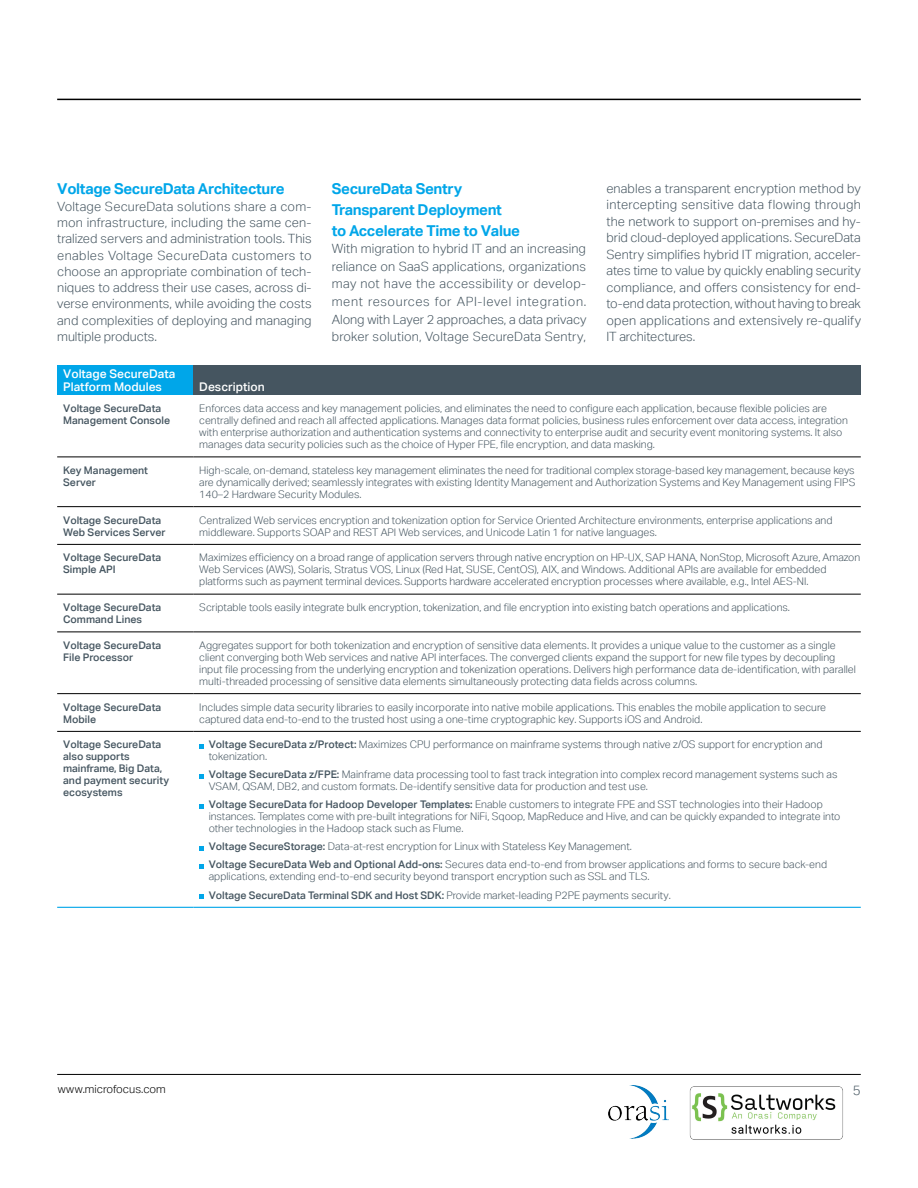
<style>
.page{position:relative;width:918px;height:1188px;background:#fff}
.page>*{position:absolute;margin:0;border:0;box-sizing:border-box;transform-origin:0 0}
.body_8_5_11-grey{font:700 15px/20.7px "Aktiv Grotesk";letter-spacing:-.02em;color:#00a6e9}
.t1{font:300 13.5px "Aktiv Grotesk";color:#455560}
.body_8_5_11-grey-2{font:300 12.75px/16.5px "Aktiv Grotesk";letter-spacing:.005em;color:#455560;text-align:justify}
.t2{font:500 12px/13.5px "Aktiv Grotesk";color:#fff}
.t3{font:300 11.25px "Aktiv Grotesk";color:#000}
.t4{font:300 10.5px/12px "Aktiv Grotesk";color:#455560}
.t5{font:500 10.5px/12px "Aktiv Grotesk";color:#455560}
.s1{font-weight:500}
</style>
<div class="page">
<hr style="left:57px;top:99px;width:804px;height:1px;background:#000">
<hr style="left:57px;top:1074px;width:804px;height:1px;background:#000">
<div style="left:57px;top:365px;width:136px;height:30px;background:#00a6e9"></div>
<div style="left:193px;top:365px;width:668px;height:30px;background:#455560"></div>
<hr style="left:57px;top:457px;width:136px;height:1px;background:#000">
<hr style="left:193px;top:457px;width:668px;height:1px;background:#000">
<hr style="left:57px;top:506px;width:136px;height:1px;background:#000">
<hr style="left:193px;top:506px;width:668px;height:1px;background:#000">
<hr style="left:57px;top:544px;width:136px;height:1px;background:#000">
<hr style="left:193px;top:544px;width:668px;height:1px;background:#000">
<hr style="left:57px;top:594px;width:136px;height:1px;background:#000">
<hr style="left:193px;top:594px;width:668px;height:1px;background:#000">
<hr style="left:57px;top:632px;width:136px;height:1px;background:#000">
<hr style="left:193px;top:632px;width:668px;height:1px;background:#000">
<hr style="left:57px;top:693px;width:136px;height:1px;background:#000">
<hr style="left:193px;top:693px;width:668px;height:1px;background:#000">
<hr style="left:57px;top:731px;width:136px;height:1px;background:#000">
<hr style="left:193px;top:731px;width:668px;height:1px;background:#000">
<hr style="left:57px;top:907px;width:136px;height:1px;background:#00a6e9">
<hr style="left:193px;top:907px;width:668px;height:1px;background:#00a6e9">
<svg style="left:199px;top:744px;width:4px;height:4px"></svg>
<svg style="left:199px;top:774px;width:4px;height:4px"></svg>
<svg style="left:199px;top:804px;width:4px;height:4px"></svg>
<svg style="left:199px;top:846px;width:4px;height:4px"></svg>
<svg style="left:199px;top:864px;width:4px;height:4px"></svg>
<svg style="left:199px;top:894px;width:4px;height:5px"></svg>
<img style="left:689px;top:1086px;width:154px;height:54px">
<img style="left:609px;top:1085px;width:59px;height:53px">
<p class="body_8_5_11-grey" style="left:57px;top:178px;width:229px">Voltage SecureData Architecture</p>
<p class="body_8_5_11-grey-2" style="left:57px;top:198px;width:256px">Voltage SecureData solutions share a com&shy;mon infrastructure, including the same cen&shy;tralized servers and administration tools. This enables Voltage SecureData customers to choose an appropriate combination of tech&shy;niques to address their use cases, across di&shy;verse environments, while avoiding the costs and complexities of deploying and managing multiple products.</p>
<p class="t2" style="left:63px;top:367px;width:114px">Voltage SecureData<br>Platform Modules</p>
<p class="t2" style="left:199px;top:380px;width:67px">Description</p>
<p class="body_8_5_11-grey" style="left:332px;top:178px;width:190px">SecureData Sentry<br>Transparent Deployment to Accelerate Time to Value</p>
<p class="body_8_5_11-grey-2" style="left:332px;top:240px;width:256px;line-height:17.5px">With migration to hybrid IT and an increasing reliance on SaaS applications, organizations may not have the accessibility or develop&shy;ment resources for API-level integration.<br>Along with Layer 2 approaches, a data privacy broker solution, Voltage SecureData Sentry,</p>
<p class="body_8_5_11-grey-2" style="left:606px;top:180px;width:256px">enables a transparent encryption method by intercepting sensitive data flowing through the network to support on-premises and hy&shy;brid cloud-deployed applications. SecureData Sentry simplifies hybrid IT migration, acceler&shy;ates time to value by quickly enabling security compliance, and offers consistency for end&shy;to-end data protection, without having to break open applications and extensively re-qualify IT architectures.</p>
<p class="t5" style="left:63px;top:402px;width:108px">Voltage SecureData<br>Management Console</p>
<p class="t4" style="left:199px;top:402px;width:650px">Enforces data access and key management policies, and eliminates the need to configure each application, because flexible policies are centrally defined and reach all affected applications. Manages data format policies, business rules enforcement over data access, integration with enterprise authorization and authentication systems and connectivity to enterprise audit and security event monitoring systems. It also manages data security policies such as the choice of Hyper FPE, file encryption, and data masking.</p>
<p class="t5" style="left:63px;top:464px;width:86px">Key Management<br>Server</p>
<p class="t4" style="left:199px;top:464px;width:658px;text-align:justify">High-scale, on-demand, stateless key management eliminates the need for traditional complex storage-based key management, because keys are dynamically derived; seamlessly integrates with existing Identity Management and Authorization Systems and Key Management using FIPS 140–2 Hardware Security Modules.</p>
<p class="t5" style="left:63px;top:514px;width:104px">Voltage SecureData<br>Web Services Server</p>
<p class="t4" style="left:199px;top:514px;width:635px">Centralized Web services encryption and tokenization option for Service Oriented Architecture environments, enterprise applications and middleware. Supports SOAP and REST API Web services, and Unicode Latin 1 for native languages.</p>
<p class="t5" style="left:63px;top:551px;width:100px">Voltage SecureData<br>Simple API</p>
<p class="t4" style="left:199px;top:552px;width:663px">Maximizes efficiency on a broad range of application servers through native encryption on HP-UX, SAP HANA, NonStop, Microsoft Azure, Amazon<br>Web Services (AWS), Solaris, Stratus VOS, Linux (Red Hat, SUSE, CentOS), AIX, and Windows. Additional APIs are available for embedded platforms such as payment terminal devices. Supports hardware accelerated encryption processes where available, e.g., Intel AES-NI.</p>
<p class="t5" style="left:63px;top:601px;width:100px">Voltage SecureData<br>Command Lines</p>
<p class="t4" style="left:199px;top:601px;width:592px">Scriptable tools easily integrate bulk encryption, tokenization, and file encryption into existing batch operations and applications.</p>
<p class="t5" style="left:63px;top:639px;width:100px">Voltage SecureData<br>File Processor</p>
<p class="t4" style="left:199px;top:639px;width:658px">Aggregates support for both tokenization and encryption of sensitive data elements. It provides a unique value to the customer as a single client converging both Web services and native API interfaces. The converged clients expand the support for new file types by decoupling input file processing from the underlying encryption and tokenization operations. Delivers high performance data de-identification, with parallel multi-threaded processing of sensitive data elements simultaneously protecting data fields across columns.</p>
<p class="t5" style="left:63px;top:701px;width:100px">Voltage SecureData<br>Mobile</p>
<p class="t4" style="left:199px;top:701px;width:628px">Includes simple data security libraries to easily incorporate into native mobile applications. This enables the mobile application to secure captured data end-to-end to the trusted host using a one-time cryptographic key. Supports iOS and Android.</p>
<p class="t5" style="left:63px;top:738px;width:107px">Voltage SecureData also supports mainframe, Big Data, and payment security ecosystems</p>
<p class="t4" style="left:209px;top:739px;width:615px"><span class="s1">Voltage SecureData z/Protect:</span> Maximizes CPU performance on mainframe systems through native z/OS support for encryption and tokenization.</p>
<p class="t4" style="left:209px;top:769px;width:630px"><span class="s1">Voltage SecureData z/FPE:</span> Mainframe data processing tool to fast track integration into complex record management systems such as<br>VSAM, QSAM, DB2, and custom formats. De-identify sensitive data for production and test use.</p>
<p class="t4" style="left:209px;top:799px;width:633px"><span class="s1">Voltage SecureData for Hadoop Developer Templates:</span> Enable customers to integrate FPE and SST technologies into their Hadoop instances. Templates come with pre-built integrations for NiFi, Sqoop, MapReduce and Hive, and can be quickly expanded to integrate into other technologies in the Hadoop stack such as Flume.</p>
<p class="t4" style="left:209px;top:841px;width:425px"><span class="s1">Voltage SecureStorage:</span> Data-at-rest encryption for Linux with Stateless Key Management.</p>
<p class="t4" style="left:209px;top:859px;width:620px"><span class="s1">Voltage SecureData Web and Optional Add-ons:</span> Secures data end-to-end from browser applications and forms to secure back-end applications, extending end-to-end security beyond transport encryption such as SSL and TLS.</p>
<p class="t4" style="left:209px;top:889px;width:464px"><span class="s1">Voltage SecureData Terminal SDK and Host SDK:</span> Provide market-leading P2PE payments security.</p>
<p class="t3" style="left:58px;top:1083px;width:109px">www.microfocus.com</p>
<p class="t1" style="left:853px;top:1082px;width:9px">5</p>
</div>
